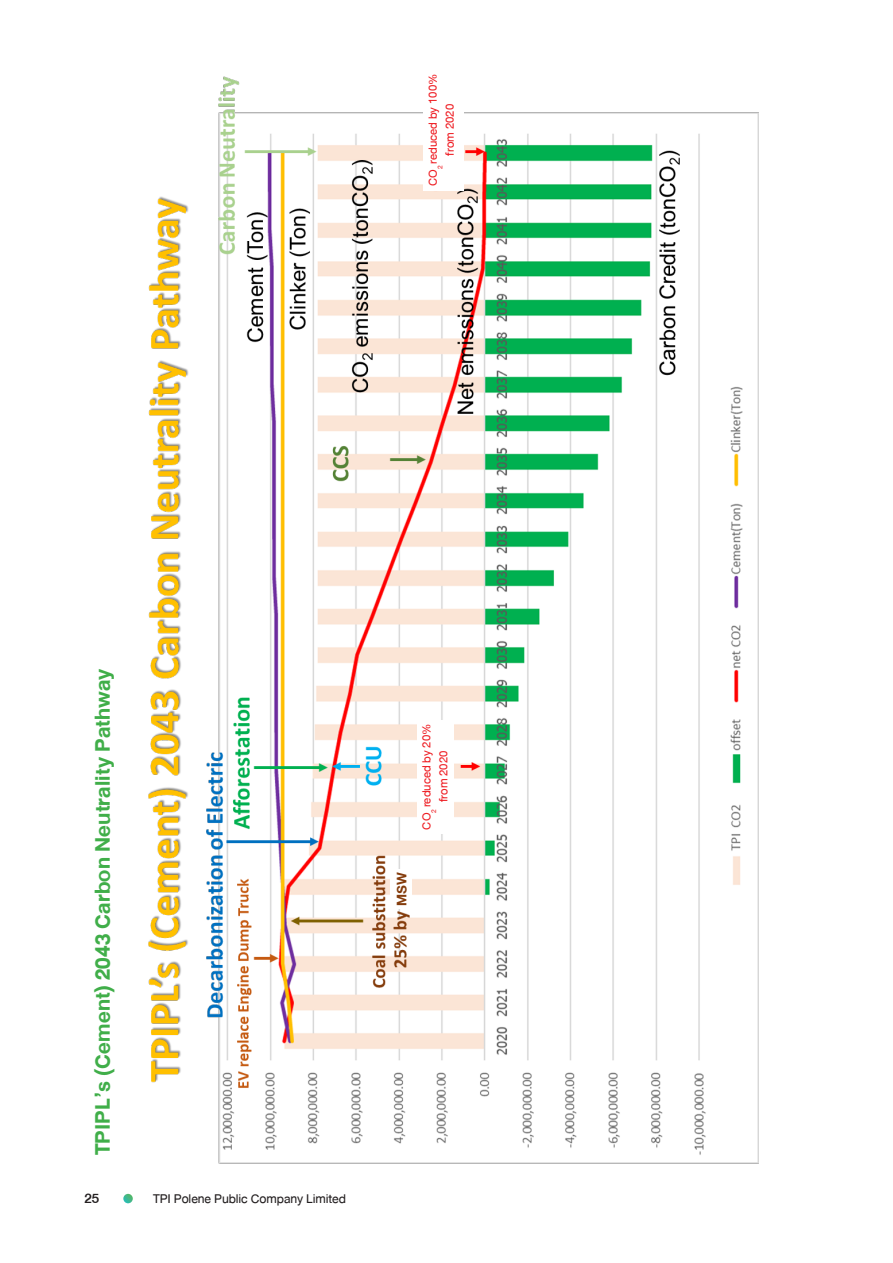
<style>
.page{position:relative;width:893px;height:1263px;background:#fff}
.page>*{position:absolute;margin:0;border:0;box-sizing:border-box;transform-origin:0 0}
.t1{font:700 30px "DB Heavent";letter-spacing:.005em;color:#40ae49}
.No_Spacing{font:700 19.65px "DB Heavent";color:#843c0c}
.t2{font:500 19.5px "DB Heavent";color:#231f20}
.t3{font:18px "DB Heavent";letter-spacing:-.005em;color:#231f20}
.No_Spacing-2{font:16.65px/17px "DB Heavent";color:#ee1d23;text-align:center}
</style>
<div class="page">
<hr style="left:892px;top:0;width:1px;height:1263px;background:#e2d3c0">
<img style="left:148px;top:76px;width:611px;height:1088px">
<div style="left:417px;top:719px;width:37px;height:114px;background:#fff"></div>
<div style="left:390px;top:870px;width:21px;height:39px;background:#fff"></div>
<div style="left:423px;top:69px;width:40px;height:122px;background:#fff"></div>
<svg style="left:123px;top:1194px;width:10px;height:9px"></svg>
<p class="No_Spacing-2" style="left:424px;top:186px;width:114px;rotate:-90deg">CO<sub>2</sub> reduced by 100% from 2020</p>
<p class="t1" style="left:85px;top:1155px;width:489px;rotate:-90deg">TPIPL’s (Cement) 2043 Carbon Neutrality Pathway</p>
<p class="t2" style="left:84px;top:1187px;width:16px">25</p>
<p class="t3" style="left:153px;top:1189px;width:194px">TPI Polene Public Company Limited</p>
<p class="No_Spacing-2" style="left:418px;top:829px;width:108px;rotate:-90deg">CO<sub>2</sub> reduced by 20% from 2020</p>
<p class="No_Spacing" style="left:390px;top:906px;width:36px;rotate:-90deg">MSW</p>
</div>
